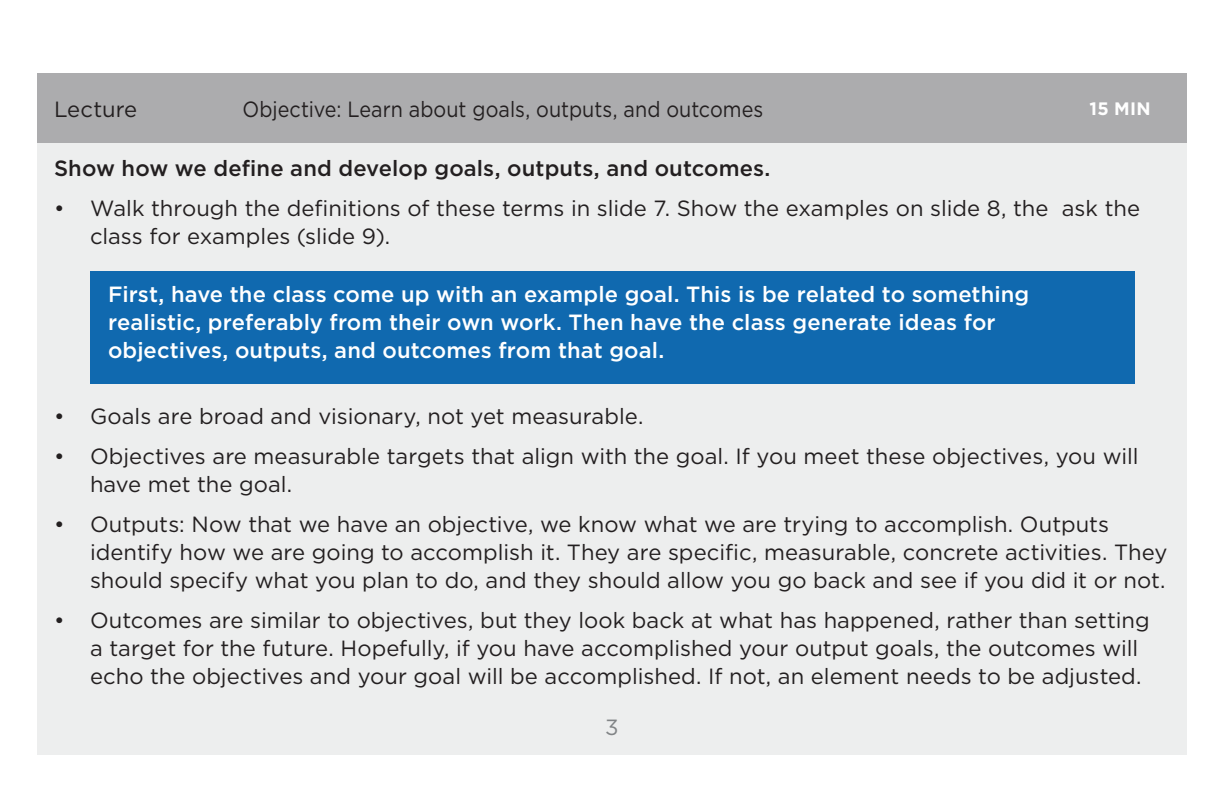
<style>
.page{position:relative;width:1224px;height:792px;background:#fff}
.page>*{position:absolute;margin:0;border:0;box-sizing:border-box;transform-origin:0 0}
.t1{font:22px/28px "Gotham";color:#231f20}
.t2{font:500 22px/28px "Gotham";letter-spacing:.005em;color:#fff}
.t3{font:500 22px "Gotham";letter-spacing:.005em;color:#231f20}
.t4{font:22px "Gotham";color:#231f20;scale:.9 1}
.t5{font:22px "Gotham";color:#818486}
.t6{font:700 18px "Gotham";color:#fff}
</style>
<div class="page">
<div style="left:37px;top:73px;width:1150px;height:682px;background:#edeeee"></div>
<div style="left:37px;top:73px;width:1150px;height:70px;background:#acacae"></div>
<div style="left:90px;top:271px;width:1044px;height:113px;background:#1069af"></div>
<p class="t1" style="left:54px;top:95px;width:85px">Lecture</p>
<p class="t4" style="left:242px;top:95px;width:580px">Objective: Learn about goals, outputs, and outcomes</p>
<p class="t6" style="left:1090px;top:97px;width:63px">15 MIN</p>
<p class="t3" style="left:54px;top:154px;width:718px">Show how we define and develop goals, outputs, and outcomes.</p>
<p class="t1" style="left:90px;top:194px;width:1052px;text-indent:-36px">• Walk through the definitions of these terms in slide 7. Show the examples on slide 8, the ask the class for examples (slide 9).</p>
<p class="t2" style="left:108px;top:280px;width:923px">First, have the class come up with an example goal. This is be related to something realistic, preferably from their own work. Then have the class generate ideas for objectives, outputs, and outcomes from that goal.</p>
<p class="t1" style="left:54px;top:402px;width:591px">• Goals are broad and visionary, not yet measurable.</p>
<p class="t1" style="left:90px;top:442px;width:1050px;text-indent:-36px">• Objectives are measurable targets that align with the goal. If you meet these objectives, you will have met the goal.</p>
<p class="t1" style="left:90px;top:510px;width:1079px;text-indent:-36px">• Outputs: Now that we have an objective, we know what we are trying to accomplish. Outputs identify how we are going to accomplish it. They are specific, measurable, concrete activities. They should specify what you plan to do, and they should allow you go back and see if you did it or not.</p>
<p class="t1" style="left:90px;top:606px;width:1061px;text-indent:-36px">• Outcomes are similar to objectives, but they look back at what has happened, rather than setting a target for the future. Hopefully, if you have accomplished your output goals, the outcomes will echo the objectives and your goal will be accomplished. If not, an element needs to be adjusted.</p>
<p class="t5" style="left:605px;top:713px;width:15px">3</p>
</div>
